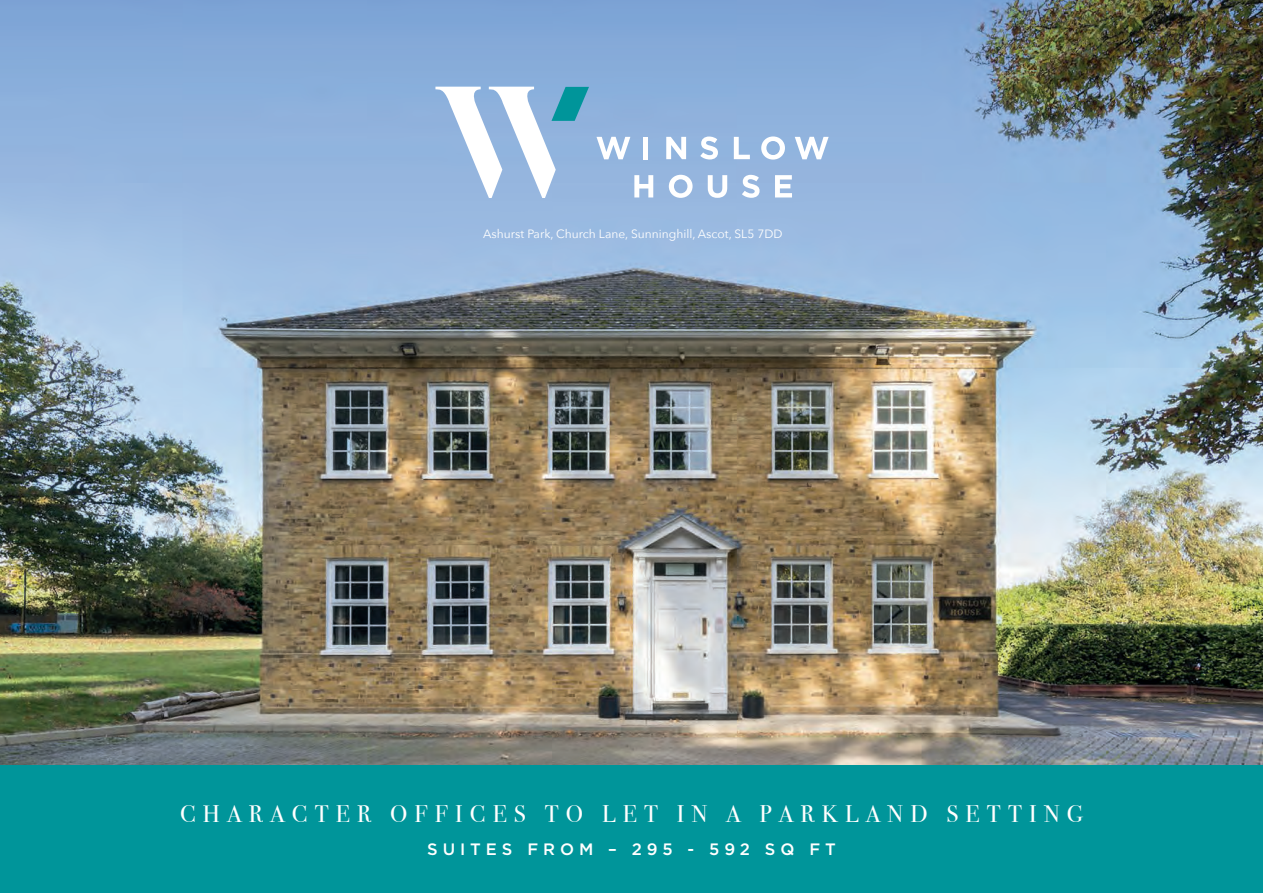
<style>
.page{position:relative;width:1263px;height:893px;background:#fff}
.page>*{position:absolute;margin:0;border:0;box-sizing:border-box;transform-origin:0 0}
.t1{font:24px "Bodoni Svty Two ITCTT";letter-spacing:.3em;color:#fff}
.t2{font:500 16.5px "Gotham";letter-spacing:.3em;color:#fff}
.t3{font:12px "Avenir Next";color:#fff}
</style>
<div class="page">
<img style="left:0;top:0;width:1263px;height:765px">
<div style="left:0;top:765px;width:1263px;height:128px;background:#00959a"></div>
<svg style="left:435px;top:87px;width:154px;height:111px"></svg>
<svg style="left:596px;top:137px;width:34px;height:22px"></svg>
<div style="left:643px;top:137px;width:5px;height:22px;background:#fff"></div>
<svg style="left:666px;top:137px;width:20px;height:22px"></svg>
<svg style="left:700px;top:137px;width:18px;height:22px"></svg>
<svg style="left:734px;top:137px;width:16px;height:22px"></svg>
<svg style="left:761px;top:136px;width:24px;height:24px"></svg>
<svg style="left:795px;top:137px;width:34px;height:22px"></svg>
<svg style="left:634px;top:175px;width:19px;height:22px"></svg>
<svg style="left:669px;top:175px;width:23px;height:23px"></svg>
<svg style="left:708px;top:175px;width:19px;height:23px"></svg>
<svg style="left:742px;top:175px;width:17px;height:23px"></svg>
<svg style="left:775px;top:175px;width:17px;height:22px"></svg>
<p class="t3" style="left:483px;top:224px;width:301px">Ashurst Park, Church Lane, Sunninghill, Ascot, SL5 7DD</p>
<h1 class="t1" style="left:180px;top:794px;width:904px">CHARACTER OFFICES TO LET IN A PARKLAND SETTING</h1>
<h2 class="t2" style="left:427px;top:838px;width:410px">SUITES FROM – 295 - 592 SQ FT</h2>
</div>
